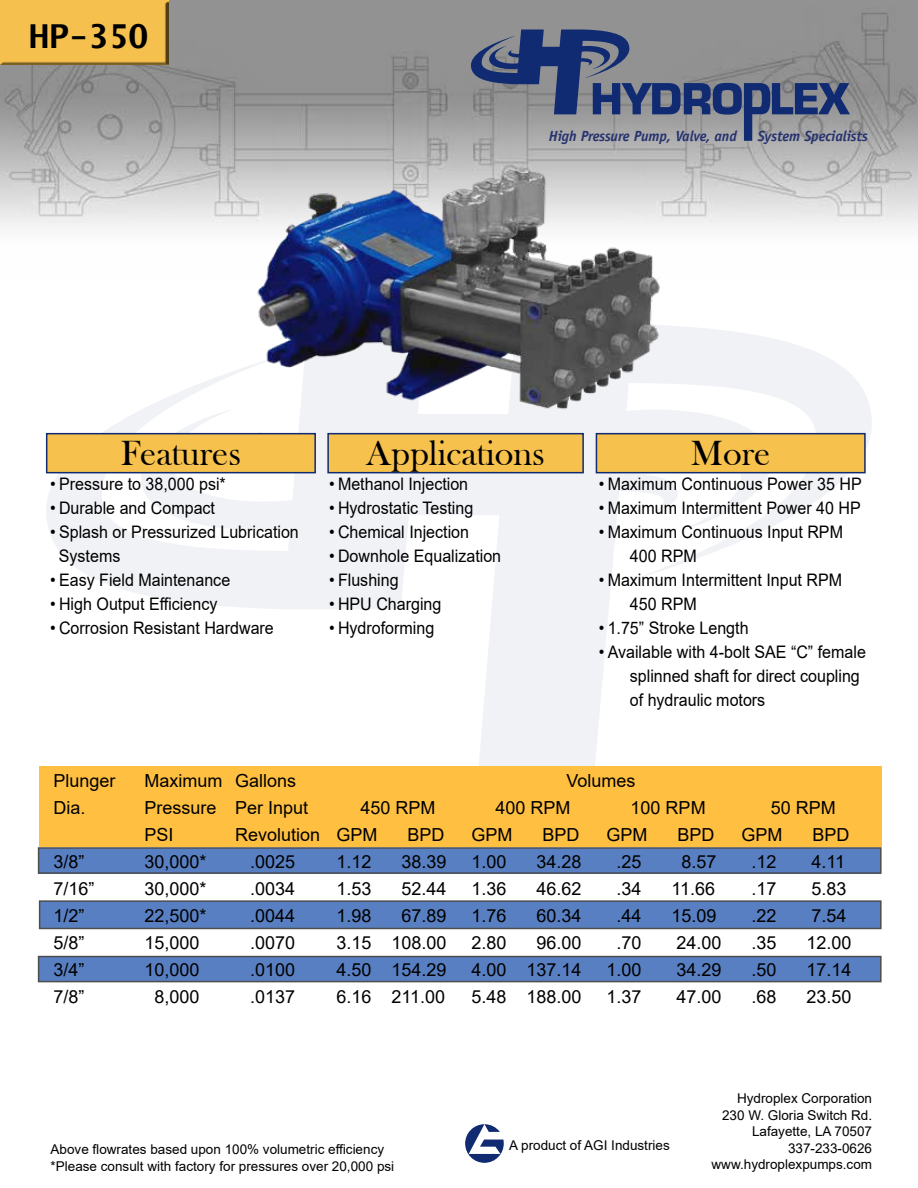
<style>
.page{position:relative;width:918px;height:1188px;background:#fff}
.page>*{position:absolute;margin:0;border:0;box-sizing:border-box;transform-origin:0 0}
.t1{font:36px "Bask Old Face";color:#000}
.t2{font:700 33px "Lucida Sans Typewriter";color:#000}
.t3{font:18px/27px "Arial";color:#000}
.t4{font:17.25px/24px "Arial";color:#000;scale:.93 1}
.t5{font:italic 700 14.7px "Officina Sans Std";letter-spacing:-.01em;color:#27326f}
.t6{font:13.5px/16.5px "Arial";color:#000}
</style>
<div class="page">
<img style="left:0;top:0;width:918px;height:227px">
<svg style="left:470px;top:30px;width:380px;height:111px;background:#757c8c"></svg>
<img style="left:0;top:0;width:169px;height:65px">
<svg style="left:45px;top:325px;width:827px;height:441px"></svg>
<svg style="left:465px;top:1124px;width:39px;height:39px"></svg>
<div style="left:39px;top:848px;width:842px;height:25px;background:#587fc1"></div>
<div style="left:40px;top:901px;width:841px;height:27px;background:#587fc1"></div>
<div style="left:39px;top:957px;width:842px;height:25px;background:#587fc1"></div>
<div style="left:40px;top:767px;width:842px;height:80px;background:#ffc041"></div>
<div style="left:596px;top:433px;width:270px;height:40px;background:#f6c14d;border:2px solid #102b72"></div>
<div style="left:327px;top:433px;width:257px;height:40px;background:#f6c14d;border:2px solid #102b72"></div>
<div style="left:46px;top:433px;width:270px;height:40px;background:#f6c14d;border:2px solid #102b72"></div>
<img style="left:249px;top:162px;width:412px;height:254px">
<h2 class="t2" style="left:29px;top:17px;width:121px">HP-350</h2>
<p class="t5" style="left:549px;top:127px;width:189px">High Pressure Pump, Valve, and</p>
<p class="t5" style="left:758px;top:127px;width:111px">System Specialists</p>
<h1 class="t1" style="left:121px;top:433px;width:122px">Features</h1>
<p class="t4" style="left:50px;top:472px;width:190px">• Pressure to 38,000 psi*</p>
<p class="t4" style="left:50px;top:496px;width:179px">• Durable and Compact</p>
<p class="t4" style="left:59px;top:520px;width:260px;text-indent:-9px">• Splash or Pressurized Lubrication<br>Systems</p>
<p class="t4" style="left:50px;top:568px;width:195px">• Easy Field Maintenance</p>
<p class="t4" style="left:50px;top:592px;width:181px">• High Output Efficiency</p>
<p class="t4" style="left:50px;top:616px;width:242px">• Corrosion Resistant Hardware</p>
<h1 class="t1" style="left:366px;top:433px;width:180px">Applications</h1>
<p class="t4" style="left:329px;top:472px;width:151px">• Methanol Injection</p>
<p class="t4" style="left:329px;top:496px;width:157px">• Hydrostatic Testing</p>
<p class="t4" style="left:329px;top:520px;width:152px">• Chemical Injection</p>
<p class="t4" style="left:329px;top:544px;width:187px">• Downhole Equalization</p>
<p class="t4" style="left:329px;top:568px;width:76px">• Flushing</p>
<p class="t4" style="left:329px;top:592px;width:122px">• HPU Charging</p>
<p class="t4" style="left:329px;top:616px;width:115px">• Hydroforming</p>
<h1 class="t1" style="left:691px;top:433px;width:81px">More</h1>
<p class="t4" style="left:599px;top:472px;width:284px">• Maximum Continuous Power 35 HP</p>
<p class="t4" style="left:599px;top:496px;width:283px">• Maximum Intermittent Power 40 HP</p>
<p class="t4" style="left:630px;top:520px;width:231px;text-indent:-31px">• Maximum Continuous Input RPM<br>400 RPM</p>
<p class="t4" style="left:630px;top:568px;width:230px;text-indent:-31px">• Maximum Intermittent Input RPM<br>450 RPM</p>
<p class="t4" style="left:599px;top:616px;width:163px">• 1.75” Stroke Length</p>
<p class="t4" style="left:630px;top:640px;width:255px;text-indent:-31px">• Available with 4-bolt SAE “C” female splinned shaft for direct coupling of hydraulic motors</p>
<p class="t3" style="left:53px;top:767px;width:64px">Plunger<br>Dia.</p>
<p class="t3" style="left:53px;top:848px;width:43px">3/8”<br>7/16”<br>1/2”<br>5/8”<br>3/4”<br>7/8”</p>
<p class="t3" style="left:235px;top:767px;width:63px">Gallons</p>
<p class="t3" style="left:235px;top:794px;width:75px">Per Input</p>
<p class="t3" style="left:235px;top:821px;width:87px">Revolution</p>
<p class="t3" style="left:250px;top:848px;width:47px">.0025</p>
<p class="t3" style="left:250px;top:875px;width:47px">.0034</p>
<p class="t3" style="left:250px;top:902px;width:47px">.0044</p>
<p class="t3" style="left:250px;top:929px;width:47px">.0070</p>
<p class="t3" style="left:250px;top:956px;width:47px">.0100</p>
<p class="t3" style="left:250px;top:983px;width:47px">.0137</p>
<p class="t3" style="left:144px;top:767px;width:79px">Maximum</p>
<p class="t3" style="left:567px;top:767px;width:71px">Volumes</p>
<p class="t3" style="left:144px;top:794px;width:74px">Pressure</p>
<p class="t3" style="left:144px;top:821px;width:31px">PSI</p>
<p class="t3" style="left:144px;top:848px;width:64px">30,000*</p>
<p class="t3" style="left:144px;top:875px;width:64px">30,000*</p>
<p class="t3" style="left:144px;top:902px;width:64px">22,500*</p>
<p class="t3" style="left:144px;top:929px;width:57px">15,000</p>
<p class="t3" style="left:144px;top:956px;width:57px">10,000</p>
<p class="t3" style="left:154px;top:983px;width:47px">8,000</p>
<p class="t3" style="left:336px;top:794px;width:101px;text-indent:24px">450 RPM<br>GPM</p>
<p class="t3" style="left:471px;top:794px;width:101px;text-indent:24px">400 RPM<br>GPM</p>
<p class="t3" style="left:606px;top:794px;width:101px;text-indent:24px">100 RPM<br>GPM</p>
<p class="t3" style="left:407px;top:821px;width:39px">BPD</p>
<p class="t3" style="left:542px;top:821px;width:39px">BPD</p>
<p class="t3" style="left:678px;top:821px;width:39px">BPD</p>
<p class="t3" style="left:336px;top:848px;width:37px">1.12</p>
<p class="t3" style="left:401px;top:848px;width:47px">38.39</p>
<p class="t3" style="left:336px;top:875px;width:37px">1.53</p>
<p class="t3" style="left:401px;top:875px;width:47px">52.44</p>
<p class="t3" style="left:336px;top:902px;width:37px">1.98</p>
<p class="t3" style="left:471px;top:848px;width:37px">1.00</p>
<p class="t3" style="left:536px;top:848px;width:47px">34.28</p>
<p class="t3" style="left:471px;top:875px;width:37px">1.36</p>
<p class="t3" style="left:536px;top:875px;width:47px">46.62</p>
<p class="t3" style="left:471px;top:902px;width:37px">1.76</p>
<p class="t3" style="left:536px;top:902px;width:47px">60.34</p>
<p class="t3" style="left:471px;top:929px;width:37px">2.80</p>
<p class="t3" style="left:616px;top:848px;width:27px">.25</p>
<p class="t3" style="left:682px;top:848px;width:37px">8.57</p>
<p class="t3" style="left:616px;top:875px;width:27px">.34</p>
<p class="t3" style="left:672px;top:875px;width:45px">11.66</p>
<p class="t3" style="left:616px;top:902px;width:27px">.44</p>
<p class="t3" style="left:672px;top:902px;width:47px">15.09</p>
<p class="t3" style="left:616px;top:929px;width:27px">.70</p>
<p class="t3" style="left:677px;top:929px;width:47px">24.00</p>
<p class="t3" style="left:606px;top:956px;width:37px">1.00</p>
<p class="t3" style="left:677px;top:956px;width:47px">34.29</p>
<p class="t3" style="left:606px;top:983px;width:37px">1.37</p>
<p class="t3" style="left:677px;top:983px;width:47px">47.00</p>
<p class="t3" style="left:336px;top:902px;width:112px;text-align:justify;text-indent:65px">67.89<br>3.15 108.00<br>4.50 154.29<br>6.16 211.00</p>
<p class="t3" style="left:471px;top:929px;width:112px;text-align:justify;text-indent:65px">96.00<br>4.00 137.14<br>5.48 188.00</p>
<p class="t3" style="left:742px;top:794px;width:96px;text-indent:29px">50 RPM<br>GPM</p>
<p class="t3" style="left:813px;top:821px;width:39px">BPD</p>
<p class="t3" style="left:752px;top:848px;width:27px">.12</p>
<p class="t3" style="left:812px;top:848px;width:35px">4.11</p>
<p class="t3" style="left:752px;top:875px;width:27px">.17</p>
<p class="t3" style="left:812px;top:875px;width:37px">5.83</p>
<p class="t3" style="left:752px;top:902px;width:27px">.22</p>
<p class="t3" style="left:812px;top:902px;width:37px">7.54</p>
<p class="t3" style="left:752px;top:929px;width:27px">.35</p>
<p class="t3" style="left:807px;top:929px;width:47px">12.00</p>
<p class="t3" style="left:752px;top:956px;width:27px">.50</p>
<p class="t3" style="left:807px;top:956px;width:47px">17.14</p>
<p class="t3" style="left:752px;top:983px;width:27px">.68</p>
<p class="t3" style="left:807px;top:983px;width:47px">23.50</p>
<p class="t6" style="left:51px;top:1141px;width:345px">Above flowrates based upon 100% volumetric efficiency *Please consult with factory for pressures over 20,000 psi</p>
<p class="t6" style="left:509px;top:1136px;width:162px">A product of AGI Industries</p>
<p class="t6" style="left:712px;top:1090px;width:162px;text-align:right">Hydroplex Corporation<br>230 W. Gloria Switch Rd.<br>Lafayette, LA 70507<br>337-233-0626 www.hydroplexpumps.com</p>
</div>
